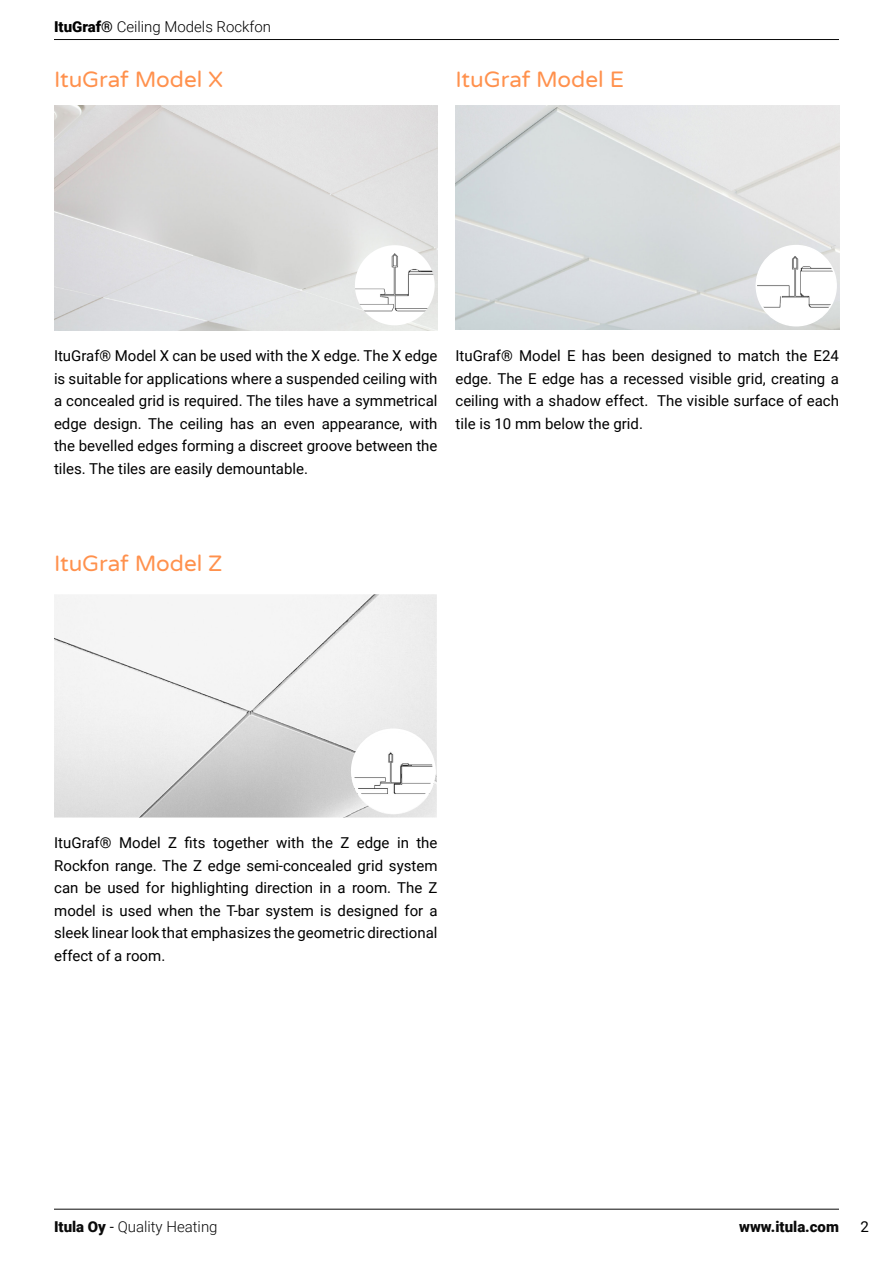
<style>
.page{position:relative;width:893px;height:1263px;background:#fff}
.page>*{position:absolute;margin:0;border:0;box-sizing:border-box;transform-origin:0 0}
.t1{font:22.5px "Varela Round";color:#ff914d}
.t2{font:15px/22.5px "Roboto";color:#000;text-align:justify}
.t3{font:300 15px "Roboto";color:#000}
.t4{font:300 15px "Roboto";color:#0a0a0a}
.t5{font:900 15px "Roboto";color:#0a0a0a}
.s1{font-weight:900}
.s2{font-weight:400}
</style>
<div class="page">
<hr style="left:54px;top:1209px;width:785px;height:1px;background:#0a0a0a">
<hr style="left:54px;top:39px;width:785px;height:1px;background:#0a0a0a">
<img style="left:54px;top:106px;width:383px;height:224px">
<img style="left:355px;top:245px;width:80px;height:80px">
<img style="left:455px;top:106px;width:384px;height:224px">
<svg style="left:756px;top:245px;width:81px;height:81px"></svg>
<img style="left:54px;top:594px;width:383px;height:223px">
<img style="left:352px;top:730px;width:83px;height:84px">
<div style="left:351px;top:728px;width:85px;height:85px;border:3px solid #fff;border-radius:50%"></div>
<p class="t3" style="left:54px;top:16px;width:219px"><span class="s1">ItuGraf®</span> Ceiling Models Rockfon</p>
<h1 class="t1" style="left:54px;top:63px;width:171px">ItuGraf Model X</h1>
<h1 class="t1" style="left:455px;top:63px;width:170px">ItuGraf Model E</h1>
<p class="t2" style="left:54px;top:344px;width:385px">ItuGraf® Model X can be used with the X edge. The X edge is suitable for applications where a suspended ceiling with a concealed grid is required. The tiles have a symmetrical edge design. The ceiling has an even appearance, with the bevelled edges forming a discreet groove between the tiles. The tiles are easily demountable.</p>
<p class="t2" style="left:455px;top:344px;width:385px">ItuGraf® Model E has been designed to match the E24 edge. The E edge has a recessed visible grid, creating a ceiling with a shadow effect. The visible surface of each tile is 10 mm below the grid.</p>
<h1 class="t1" style="left:54px;top:548px;width:170px">ItuGraf Model Z</h1>
<p class="t2" style="left:54px;top:831px;width:385px">ItuGraf® Model Z fits together with the Z edge in the Rockfon range. The Z edge semi-concealed grid system can be used for highlighting direction in a room. The Z model is used when the T-bar system is designed for a sleek linear look that emphasizes the geometric directional effect of a room.</p>
<p class="t4" style="left:54px;top:1216px;width:165px"><span class="s1">Itula Oy</span> <span class="s2">-</span> Quality Heating</p>
<p class="t5" style="left:739px;top:1216px;width:101px">www.itula.com</p>
<p class="t2" style="left:860px;top:1215px;width:10px">2</p>
</div>
